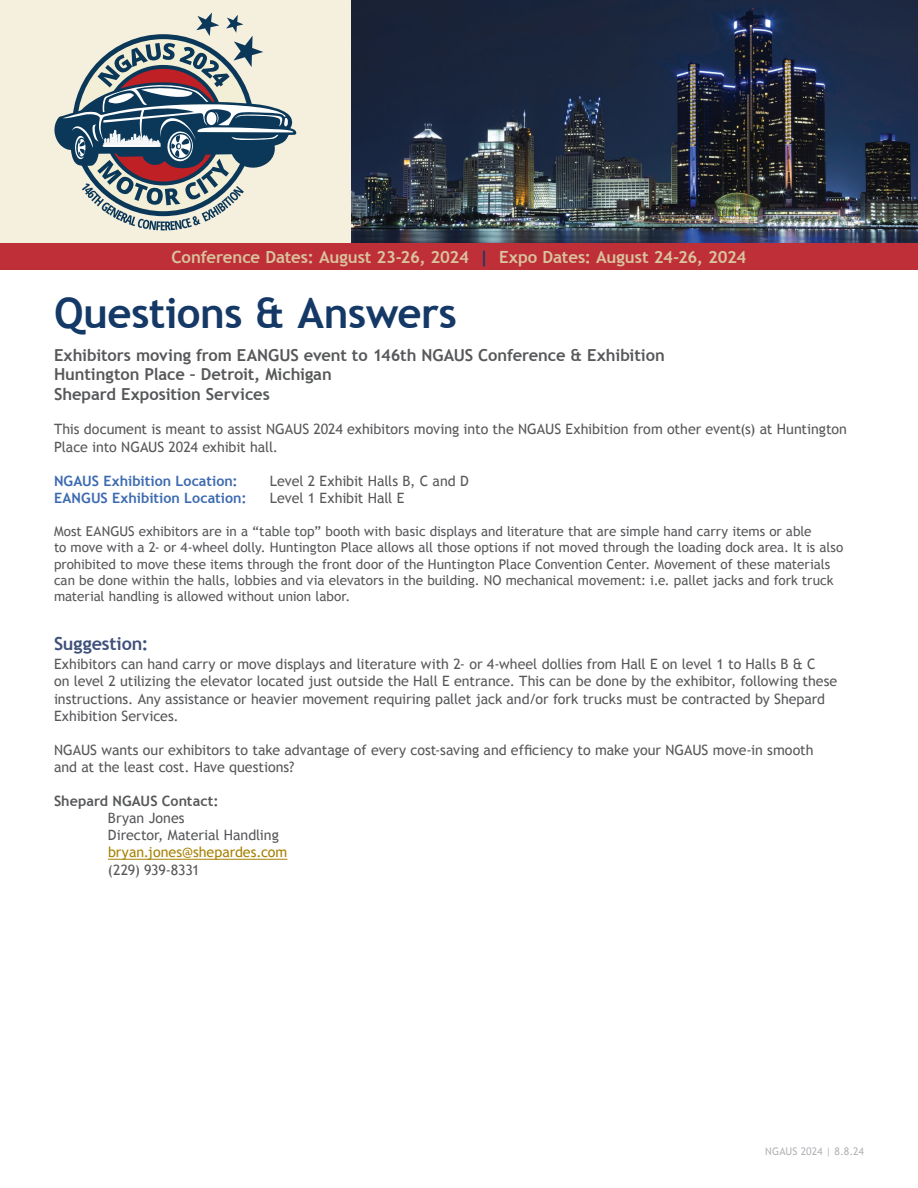
<style>
.page{position:relative;width:918px;height:1188px;background:#fff}
.page>*{position:absolute;margin:0;border:0;box-sizing:border-box;transform-origin:0 0}
.t1{font:700 42px "Trebuchet MS";letter-spacing:-.01em;color:#153966}
.Section_Headings{font:700 18px "Trebuchet MS";letter-spacing:-.005em;color:#3f517a}
.t2{font:700 16.8px "Trebuchet MS";letter-spacing:-.01em;color:#d8c39d}
.Text{font:700 16.5px "Trebuchet MS";letter-spacing:-.005em;color:#57585a}
.Text-2{font:14.25px/17.1px "Trebuchet MS";letter-spacing:-.005em;color:#57585a}
.Text-3{font:700 14.25px "Trebuchet MS";letter-spacing:.005em;color:#3c6ab1}
.Text-4{font:14.25px "Trebuchet MS";color:#a78103}
.Text-5{font:700 14.25px "Trebuchet MS";letter-spacing:.005em;color:#57585a}
.Section_Headings-2{font:13.5px/16.2px "Trebuchet MS";letter-spacing:-.005em;color:#57585a}
.t3{font:10.5px "Trebuchet MS";letter-spacing:.005em;color:#b3b5b9}
.s1{color:#153966}
</style>
<div class="page">
<hr style="left:108px;top:859px;width:179px;height:1px;background:#a78103">
<div style="left:0;top:243px;width:918px;height:27px;background:#bf2f38"></div>
<div style="left:0;top:0;width:918px;height:243px;background:#f5efde"></div>
<svg style="left:54px;top:12px;width:243px;height:218px"></svg>
<img style="left:351px;top:0;width:567px;height:243px">
<p class="t2" style="left:172px;top:246px;width:576px">Conference Dates: August 23-26, 2024 <span class="s1">|</span> Expo Dates: August 24-26, 2024</p>
<p class="t1" style="left:54px;top:287px;width:404px">Questions &amp; Answers</p>
<p class="Text" style="left:54px;top:344px;width:612px">Exhibitors moving from EANGUS event to 146th NGAUS Conference &amp; Exhibition</p>
<p class="Text" style="left:54px;top:364px;width:279px">Huntington Place – Detroit, Michigan</p>
<p class="Text" style="left:54px;top:384px;width:217px">Shepard Exposition Services</p>
<p class="Text-2" style="left:54px;top:421px;width:795px">This document is meant to assist NGAUS 2024 exhibitors moving into the NGAUS Exhibition from other event(s) at Huntington<br>Place into NGAUS 2024 exhibit hall.</p>
<p class="Text-3" style="left:54px;top:472px;width:185px">NGAUS Exhibition Location:</p>
<p class="Text-2" style="left:270px;top:472px;width:200px">Level 2 Exhibit Halls B, C and D</p>
<p class="Text-3" style="left:54px;top:489px;width:194px">EANGUS Exhibition Location:</p>
<p class="Text-2" style="left:270px;top:489px;width:136px">Level 1 Exhibit Hall E</p>
<p class="Section_Headings-2" style="left:54px;top:523px;width:791px">Most EANGUS exhibitors are in a “table top” booth with basic displays and literature that are simple hand carry items or able<br>to move with a 2- or 4-wheel dolly. Huntington Place allows all those options if not moved through the loading dock area. It is also prohibited to move these items through the front door of the Huntington Place Convention Center. Movement of these materials can be done within the halls, lobbies and via elevators in the building. NO mechanical movement: i.e. pallet jacks and fork truck material handling is allowed without union labor.</p>
<p class="Section_Headings" style="left:54px;top:632px;width:96px">Suggestion:</p>
<p class="Text-2" style="left:54px;top:656px;width:785px">Exhibitors can hand carry or move displays and literature with 2- or 4-wheel dollies from Hall E on level 1 to Halls B &amp; C<br>on level 2 utilizing the elevator located just outside the Hall E entrance. This can be done by the exhibitor, following these instructions. Any assistance or heavier movement requiring pallet jack and/or fork trucks must be contracted by Shepard Exhibition Services.</p>
<p class="Text-2" style="left:54px;top:741px;width:761px">NGAUS wants our exhibitors to take advantage of every cost-saving and efficiency to make your NGAUS move-in smooth and at the least cost. Have questions?</p>
<p class="Text-5" style="left:54px;top:792px;width:166px">Shepard NGAUS Contact:</p>
<p class="Text-2" style="left:108px;top:810px;width:78px">Bryan Jones</p>
<p class="Text-2" style="left:108px;top:827px;width:172px">Director, Material Handling</p>
<p class="Text-4" style="left:108px;top:844px;width:181px">bryan.jones@shepardes.com</p>
<p class="Text-2" style="left:108px;top:861px;width:93px">(229) 939-8331</p>
<p class="t3" style="left:765px;top:1145px;width:100px">NGAUS 2024 | 8.8.24</p>
</div>
